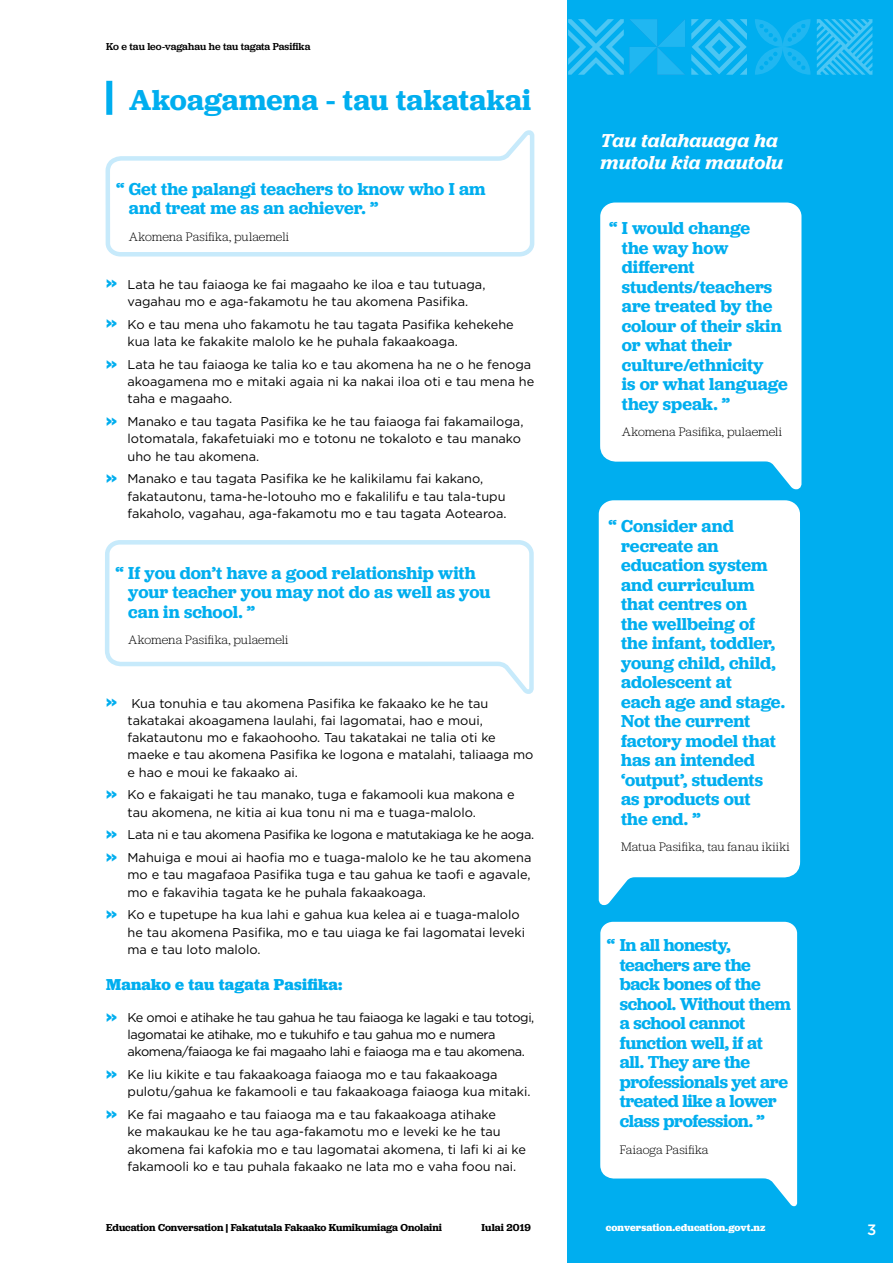
<style>
.page{position:relative;width:893px;height:1263px;background:#fff}
.page>*{position:absolute;margin:0;border:0;box-sizing:border-box;transform-origin:0 0}
.t1{font:600 30px "Jubilat";letter-spacing:.005em;color:#00aeef}
.t2{font:italic 600 19.5px/22.5px "Jubilat";letter-spacing:.01em;color:#fff}
.t3{font:600 18px/19.5px "Jubilat";letter-spacing:-.005em;color:#00aeef}
.t4{font:700 16.5px "Jubilat";letter-spacing:.01em;color:#00aeef}
.t5{font:500 15px "Gotham";color:#fff}
.t6{font:12.75px/17.2px "Gotham";color:#000}
.t7{font:12.75px/17.2px "Gotham";letter-spacing:-.03em;color:#000}
.t8{font:300 12.75px "Jubilat";letter-spacing:.005em;color:#000}
.t9{font:12.75px/22.8px "Gotham";letter-spacing:-.025em;color:#000}
.t10{font:600 10.5px "Jubilat";letter-spacing:-.005em;color:#000}
.t11{font:500 10.5px "Jubilat";letter-spacing:-.005em;color:#000}
.t12{font:700 10.5px "Jubilat";letter-spacing:.005em;color:#fff}
.s1{font-family:"Jubilat";font-weight:600;font-size:25.5px;color:#00aeef}
</style>
<div class="page">
<div style="left:568px;top:0;width:325px;height:1263px;background:#00aeef"></div>
<svg style="left:600px;top:202px;width:202px;height:288px;background:#e6f7fd"></svg>
<svg style="left:600px;top:922px;width:197px;height:284px;background:#e7f7fd"></svg>
<svg style="left:598px;top:500px;width:203px;height:406px;background:#ecf8fd"></svg>
<div style="left:106px;top:81px;width:6px;height:34px;background:#00aeef"></div>
<svg style="left:755px;top:19px;width:55px;height:56px"></svg>
<svg style="left:817px;top:19px;width:55px;height:56px"></svg>
<svg style="left:691px;top:19px;width:56px;height:56px"></svg>
<svg style="left:568px;top:19px;width:117px;height:56px"></svg>
<svg style="left:105px;top:130px;width:430px;height:127px"></svg>
<svg style="left:105px;top:540px;width:429px;height:154px"></svg>
<p class="t11" style="left:106px;top:40px;width:206px">Ko e tau leo-vagahau he tau tagata Pasifika</p>
<h1 class="t1" style="left:129px;top:81px;width:404px">Akoagamena - tau takatakai</h1>
<h3 class="t3" style="left:129px;top:178px;width:358px;text-indent:-13px">“ Get the palangi teachers to know who I am and treat me as an achiever. ”</h3>
<p class="t8" style="left:129px;top:228px;width:162px">Akomena Pasifika, pulaemeli</p>
<p class="t6" style="left:106px;top:275px;width:381px;text-align:center"><span class="s1">»</span> Lata he tau faiaoga ke fai magaaho ke iloa e tau tutuaga, vagahau mo e aga-fakamotu he tau akomena Pasifika.</p>
<p class="t6" style="left:128px;top:315px;width:388px;text-indent:-21px"><span class="s1">»</span> Ko e tau mena uho fakamotu he tau tagata Pasifika kehekehe kua lata ke fakakite malolo ke he puhala fakaakoaga.</p>
<p class="t6" style="left:128px;top:355px;width:408px;text-indent:-21px"><span class="s1">»</span> Lata he tau faiaoga ke talia ko e tau akomena ha ne o he fenoga akoagamena mo e mitaki agaia ni ka nakai iloa oti e tau mena he taha e magaaho.</p>
<p class="t6" style="left:128px;top:413px;width:397px;text-indent:-21px"><span class="s1">»</span> Manako e tau tagata Pasifika ke he tau faiaoga fai fakamailoga, lotomatala, fakafetuiaki mo e totonu ne tokaloto e tau manako uho he tau akomena.</p>
<p class="t6" style="left:128px;top:470px;width:381px;text-indent:-21px"><span class="s1">»</span> Manako e tau tagata Pasifika ke he kalikilamu fai kakano, fakatautonu, tama-he-lotouho mo e fakalilifu e tau tala-tupu fakaholo, vagahau, aga-fakamotu mo e tau tagata Aotearoa.</p>
<h3 class="t3" style="left:128px;top:563px;width:363px;text-indent:-13px">“ If you don’t have a good relationship with your teacher you may not do as well as you can in school. ”</h3>
<p class="t8" style="left:128px;top:632px;width:162px">Akomena Pasifika, pulaemeli</p>
<p class="t6" style="left:128px;top:694px;width:407px;text-indent:-21px"><span class="s1">»</span> Kua tonuhia e tau akomena Pasifika ke fakaako ke he tau takatakai akoagamena laulahi, fai lagomatai, hao e moui, fakatautonu mo e fakaohooho. Tau takatakai ne talia oti ke maeke e tau akomena Pasifika ke logona e matalahi, taliaaga mo e hao e moui ke fakaako ai.</p>
<p class="t6" style="left:128px;top:786px;width:389px;text-indent:-21px"><span class="s1">»</span> Ko e fakaigati he tau manako, tuga e fakamooli kua makona e tau akomena, ne kitia ai kua tonu ni ma e tuaga-malolo.</p>
<p class="t9" style="left:106px;top:823px;width:429px"><span class="s1">»</span> Lata ni e tau akomena Pasifika ke logona e matutakiaga ke he aoga. <span class="s1">»</span> Mahuiga e moui ai haofia mo e tuaga-malolo ke he tau akomena</p>
<p class="t6" style="left:128px;top:866px;width:404px">mo e tau magafaoa Pasifika tuga e tau gahua ke taofi e agavale, mo e fakavihia tagata ke he puhala fakaakoaga.</p>
<p class="t6" style="left:128px;top:906px;width:399px;text-indent:-21px"><span class="s1">»</span> Ko e tupetupe ha kua lahi e gahua kua kelea ai e tuaga-malolo he tau akomena Pasifika, mo e tau uiaga ke fai lagomatai leveki ma e tau loto malolo.</p>
<p class="t4" style="left:106px;top:974px;width:238px">Manako e tau tagata Pasifika:</p>
<p class="t7" style="left:128px;top:1008px;width:408px;text-indent:-21px"><span class="s1">»</span> Ke omoi e atihake he tau gahua he tau faiaoga ke lagaki e tau totogi, lagomatai ke atihake, mo e tukuhifo e tau gahua mo e numera akomena/faiaoga ke fai magaaho lahi e faiaoga ma e tau akomena.</p>
<p class="t6" style="left:128px;top:1066px;width:405px;text-indent:-21px"><span class="s1">»</span> Ke liu kikite e tau fakaakoaga faiaoga mo e tau fakaakoaga pulotu/gahua ke fakamooli e tau fakaakoaga faiaoga kua mitaki.</p>
<p class="t6" style="left:128px;top:1106px;width:400px;text-indent:-21px"><span class="s1">»</span> Ke fai magaaho e tau faiaoga ma e tau fakaakoaga atihake<br>ke makaukau ke he tau aga-fakamotu mo e leveki ke he tau akomena fai kafokia mo e tau lagomatai akomena, ti lafi ki ai ke fakamooli ko e tau puhala fakaako ne lata mo e vaha foou nai.</p>
<p class="t10" style="left:106px;top:1221px;width:337px">Education Conversation | Fakatutala Fakaako Kumikumiaga Onolaini</p>
<p class="t10" style="left:482px;top:1221px;width:51px">Iulai 2019</p>
<h2 class="t2" style="left:601px;top:128px;width:184px">Tau talahauaga ha mutolu kia mautolu</h2>
<h3 class="t3" style="left:622px;top:218px;width:167px;text-indent:-13px">“ I would change<br>the way how different students/teachers are treated by the colour of their skin or what their culture/ethnicity<br>is or what language they speak. ”</h3>
<p class="t8" style="left:622px;top:424px;width:162px">Akomena Pasifika, pulaemeli</p>
<p class="t3" style="left:621px;top:516px;width:165px;text-indent:-13px">“ Consider and recreate an education system and curriculum that centres on<br>the wellbeing of the infant, toddler, young child, child, adolescent at<br>each age and stage.<br>Not the current factory model that has an intended ‘output’, students as products out<br>the end. ”</p>
<p class="t8" style="left:621px;top:839px;width:170px">Matua Pasifika, tau fanau ikiiki</p>
<h3 class="t3" style="left:620px;top:935px;width:172px;text-indent:-13px">“ In all honesty, teachers are the back bones of the school. Without them a school cannot function well, if at all. They are the professionals yet are treated like a lower class profession. ”</h3>
<p class="t8" style="left:620px;top:1141px;width:90px">Faiaoga Pasifika</p>
<p class="t12" style="left:606px;top:1221px;width:161px">conversation.education.govt.nz</p>
<p class="t5" style="left:867px;top:1220px;width:11px">3</p>
</div>
